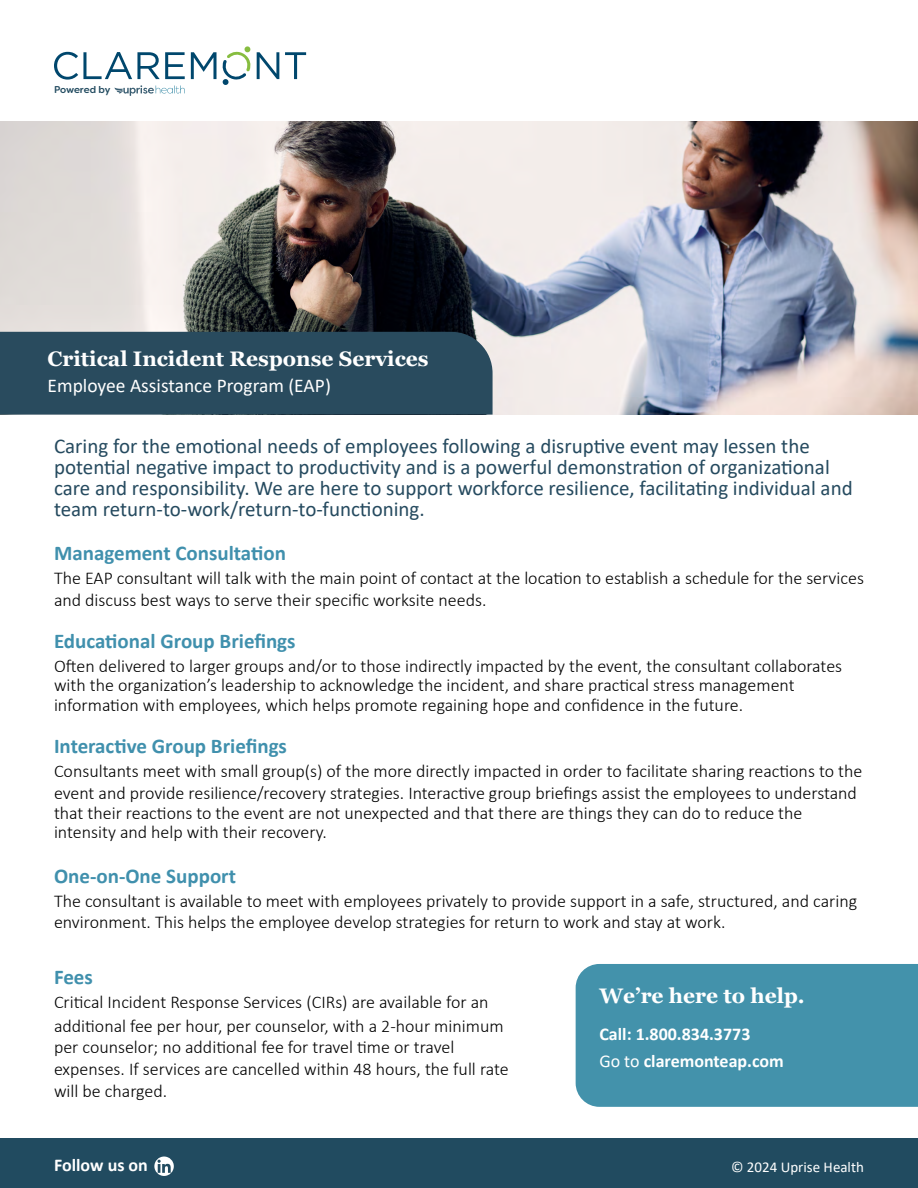
<style>
.page{position:relative;width:918px;height:1188px;background:#fff}
.page>*{position:absolute;margin:0;border:0;box-sizing:border-box;transform-origin:0 0}
.t1{font:21px/21px "Calibri";color:#254a5f}
.t2{font:700 21px "Calibri";color:#4090ad}
.t3{font:700 21px "Georgia";color:#fff}
.t4{font:19.5px "Calibri";color:#fff}
.t5{font:300 18px/21.6px "Calibri";color:#000}
.t6{font:700 18px/27px "Calibri";color:#fff}
.t7{font:15px "Calibri";color:#fff}
.t8{font:500 9.9px "Filson Soft";letter-spacing:-.015em;color:#224b60}
.s1{font-weight:400}
</style>
<div class="page">
<div style="left:0;top:1138px;width:918px;height:50px;background:#214b60"></div>
<svg style="left:154px;top:1157px;width:20px;height:19px"></svg>
<svg style="left:54px;top:52px;width:131px;height:44px"></svg>
<svg style="left:285px;top:52px;width:21px;height:27px"></svg>
<svg style="left:191px;top:46px;width:88px;height:39px"></svg>
<div style="left:576px;top:964px;width:342px;height:143px;background:#4392ab"></div>
<img style="left:0;top:122px;width:917px;height:293px">
<div style="left:0;top:332px;width:493px;height:83px;background:#294b5e"></div>
<p class="t8" style="left:54px;top:83px;width:58px">Powered by</p>
<p class="t3" style="left:48px;top:345px;width:383px">Critical Incident Response Services</p>
<p class="t4" style="left:48px;top:372px;width:285px">Employee Assistance Program (EAP)</p>
<p class="t1" style="left:54px;top:435px;width:800px">Caring for the emotional needs of employees following a disruptive event may lessen the potential negative impact to productivity and is a powerful demonstration of organizational care and responsibility. We are here to support workforce resilience, facilitating individual and team return-to-work/return-to-functioning.</p>
<p class="t2" style="left:54px;top:538px;width:234px">Management Consultation</p>
<p class="t5" style="left:54px;top:567px;width:811px">The EAP consultant will talk with the main point of contact at the location to establish a schedule for the services and discuss best ways to serve their specific worksite needs.</p>
<p class="t2" style="left:54px;top:626px;width:243px">Educational Group Briefings</p>
<p class="t5" style="left:54px;top:656px;width:790px;line-height:19.5px">Often delivered to larger groups and/or to those indirectly impacted by the event, the consultant collaborates with the organization’s leadership to acknowledge the incident, and share practical stress management information with employees, which helps promote regaining hope and confidence in the future.</p>
<p class="t2" style="left:54px;top:732px;width:235px">Interactive Group Briefings</p>
<p class="t5" style="left:54px;top:761px;width:810px">Consultants meet with small group(s) of the more directly impacted in order to facilitate sharing reactions to the event and provide resilience/recovery strategies. Interactive group briefings assist the employees to understand</p>
<p class="t5" style="left:54px;top:803px;width:750px;line-height:19.5px">that their reactions to the event are not unexpected and that there are things they can do to reduce the intensity and help with their recovery.</p>
<p class="t2" style="left:54px;top:861px;width:184px">One-on-One Support</p>
<p class="t5" style="left:54px;top:890px;width:805px">The consultant is available to meet with employees privately to provide support in a safe, structured, and caring environment. This helps the employee develop strategies for return to work and stay at work.</p>
<p class="t2" style="left:54px;top:962px;width:40px">Fees</p>
<p class="t5" style="left:54px;top:990px;width:451px;line-height:24px">Critical Incident Response Services (CIRs) are available for an additional fee per hour, per counselor, with a 2-hour minimum</p>
<p class="t5" style="left:54px;top:1036px;width:456px">per counselor; no additional fee for travel time or travel expenses. If services are cancelled within 48 hours, the full rate will be charged.</p>
<p class="t3" style="left:599px;top:982px;width:207px">We’re here to help.</p>
<p class="t6" style="left:599px;top:1021px;width:186px">Call: 1.800.834.3773<br><span class="s1">Go to</span> claremonteap.com</p>
<p class="t6" style="left:54px;top:1151px;width:95px">Follow us on</p>
<p class="t7" style="left:731px;top:1157px;width:134px">© 2024 Uprise Health</p>
</div>
